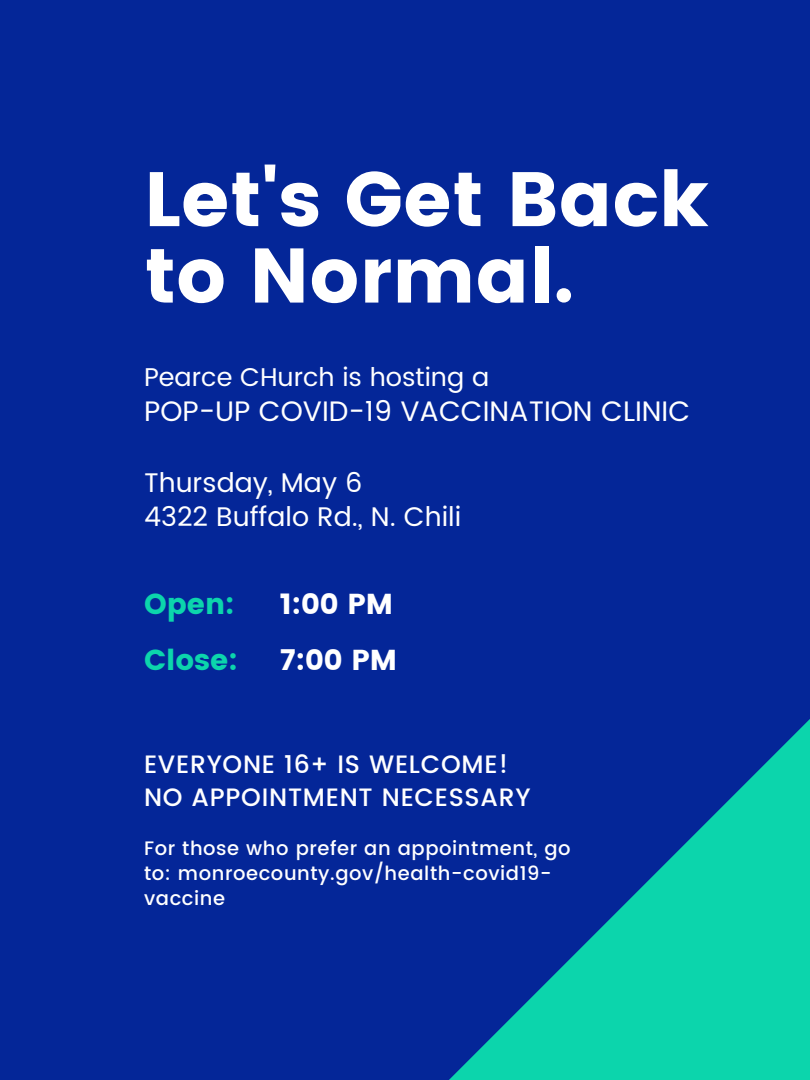
<style>
.page{position:relative;width:810px;height:1080px;background:#042698}
.page>*{position:absolute;margin:0;border:0;box-sizing:border-box;transform-origin:0 0}
.t1{font:76.94px/76.4px "Poppins";color:#fff}
.t2{font:28.81px "Poppins";color:#fff}
.t3{font:28.81px "Poppins";color:#0cd5ac}
.t4{font:28.19px "Poppins";color:#fff}
.t5{font:26.94px "Poppins";color:#fff}
.t6{font:25.69px "Poppins";color:#fff}
.t7{font:500 25.12px "Poppins";letter-spacing:.03em;color:#fff}
.t8{font:500 19.5px/25.1px "Poppins";letter-spacing:.03em;color:#fff}
</style>
<div class="page">
<svg style="left:449px;top:719px;width:361px;height:361px"></svg>
<p class="t1" style="left:144px;top:161px;width:566px">Let's Get Back to Normal.</p>
<p class="t6" style="left:144px;top:362px;width:347px">Pearce CHurch is hosting a</p>
<p class="t4" style="left:144px;top:395px;width:548px">POP-UP COVID-19 VACCINATION CLINIC</p>
<p class="t5" style="left:144px;top:467px;width:220px">Thursday, May 6</p>
<p class="t5" style="left:144px;top:501px;width:319px">4322 Buffalo Rd., N. Chili</p>
<p class="t3" style="left:144px;top:587px;width:92px">Open:</p>
<p class="t3" style="left:144px;top:644px;width:95px">Close:</p>
<p class="t2" style="left:280px;top:587px;width:115px">1:00 PM</p>
<p class="t2" style="left:280px;top:644px;width:119px">7:00 PM</p>
<p class="t7" style="left:144px;top:750px;width:366px">EVERYONE 16+ IS WELCOME!</p>
<p class="t7" style="left:144px;top:782px;width:388px">NO APPOINTMENT NECESSARY</p>
<p class="t8" style="left:144px;top:836px;width:428px">For those who prefer an appointment, go to: monroecounty.gov/health-covid19- vaccine</p>
</div>
